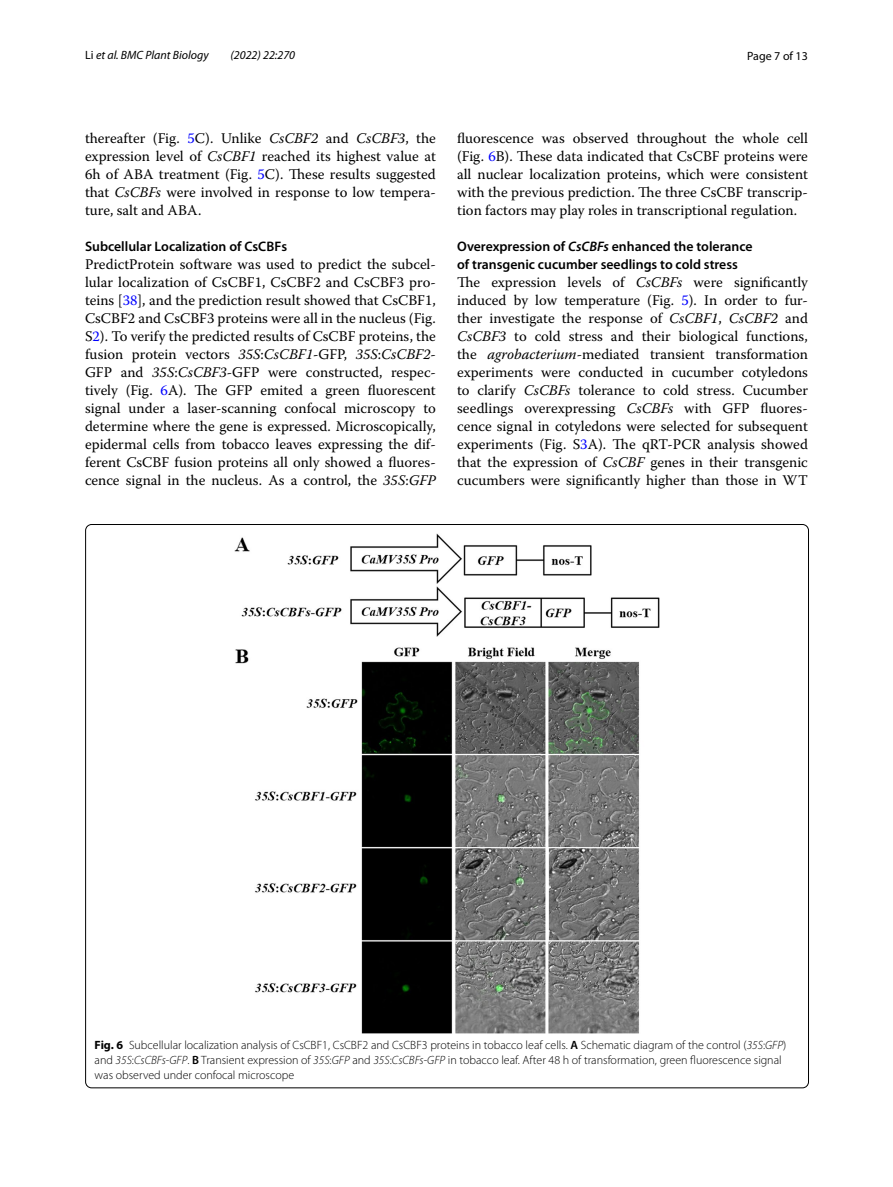
<style>
.page{position:relative;width:893px;height:1187px;background:#fff}
.page>*{position:absolute;margin:0;border:0;box-sizing:border-box;transform-origin:0 0}
.t1{font:14.7px/18px "Warnock Pro";color:#000;text-align:justify}
.t2{font:600 13.8px/18px "Myriad Pro";color:#000}
.t3{font:300 12px/15px "Myriad Pro";color:#000}
.t4{font:italic 12px "Myriad Pro";color:#000}
.t5{font:12px "Myriad Pro";color:#000}
.s1{font-style:normal}
.s2{color:#00f}
.s3{font-style:italic}
.s4{font-weight:700}
.s5{font-weight:600}
</style>
<div class="page">
<img style="left:234px;top:533px;width:426px;height:500px">
<p class="t4" style="left:85px;top:48px;width:125px"><span class="s1">Li</span> et al. BMC Plant Biology</p>
<p class="t4" style="left:230px;top:48px;width:66px">(2022) 22:270</p>
<p class="t5" style="left:747px;top:48px;width:62px">Page 7 of 13</p>
<p class="t1" style="left:85px;top:128px;width:352px">thereafter (Fig. <span class="s2">5</span>C). Unlike <span class="s3">CsCBF2</span> and <span class="s3">CsCBF3</span>, the expression level of <span class="s3">CsCBF1</span> reached its highest value at 6h of ABA treatment (Fig. <span class="s2">5</span>C). These results suggested that <span class="s3">CsCBFs</span> were involved in response to low tempera&shy;ture, salt and ABA.</p>
<p class="t2" style="left:85px;top:237px;width:204px">Subcellular Localization of CsCBFs</p>
<p class="t1" style="left:85px;top:254px;width:352px">PredictProtein software was used to predict the subcel&shy;lular localization of CsCBF1, CsCBF2 and CsCBF3 pro&shy;teins [<span class="s2">38</span>], and the prediction result showed that CsCBF1, CsCBF2 and CsCBF3 proteins were all in the nucleus (Fig.<br>S<span class="s2">2</span>). To verify the predicted results of CsCBF proteins, the fusion protein vectors <span class="s3">35S</span>:<span class="s3">CsCBF1</span>-GFP, <span class="s3">35S</span>:<span class="s3">CsCBF2</span>- GFP and <span class="s3">35S</span>:<span class="s3">CsCBF3</span>-GFP were constructed, respec&shy;tively (Fig. <span class="s2">6</span>A). The GFP emited a green fluorescent signal under a laser-scanning confocal microscopy to determine where the gene is expressed. Microscopically, epidermal cells from tobacco leaves expressing the dif&shy;ferent CsCBF fusion proteins all only showed a fluores&shy;cence signal in the nucleus. As a control, the <span class="s3">35S</span>:<span class="s3">GFP</span></p>
<p class="t1" style="left:457px;top:128px;width:352px">fluorescence was observed throughout the whole cell (Fig. <span class="s2">6</span>B). These data indicated that CsCBF proteins were all nuclear localization proteins, which were consistent with the previous prediction. The three CsCBF transcrip&shy;tion factors may play roles in transcriptional regulation.</p>
<p class="t2" style="left:457px;top:237px;width:297px">Overexpression of <span class="s3">CsCBFs</span> enhanced the tolerance of transgenic cucumber seedlings to cold stress</p>
<p class="t1" style="left:457px;top:272px;width:352px">The expression levels of <span class="s3">CsCBFs</span> were significantly induced by low temperature (Fig. <span class="s2">5</span>). In order to fur&shy;ther investigate the response of <span class="s3">CsCBF1</span>, <span class="s3">CsCBF2</span> and <span class="s3">CsCBF3</span> to cold stress and their biological functions, the <span class="s3">agrobacterium</span>-mediated transient transformation experiments were conducted in cucumber cotyledons to clarify <span class="s3">CsCBFs</span> tolerance to cold stress. Cucumber seedlings overexpressing <span class="s3">CsCBFs</span> with GFP fluores&shy;cence signal in cotyledons were selected for subsequent experiments (Fig. S<span class="s2">3</span>A). The qRT-PCR analysis showed that the expression of <span class="s3">CsCBF</span> genes in their transgenic cucumbers were significantly higher than those in WT</p>
<p class="t3" style="left:95px;top:1037px;width:693px"><span class="s4">Fig. 6</span> Subcellular localization analysis of CsCBF1, CsCBF2 and CsCBF3 proteins in tobacco leaf cells. <span class="s5">A</span> Schematic diagram of the control (<span class="s3">35S</span>:<span class="s3">GFP</span>) and <span class="s3">35S</span>:<span class="s3">CsCBFs</span>-<span class="s3">GFP</span>. <span class="s5">B</span> Transient expression of <span class="s3">35S</span>:<span class="s3">GFP</span> and <span class="s3">35S</span>:<span class="s3">CsCBFs</span>-<span class="s3">GFP</span> in tobacco leaf. After 48 h of transformation, green fluorescence signal was observed under confocal microscope</p>
</div>
